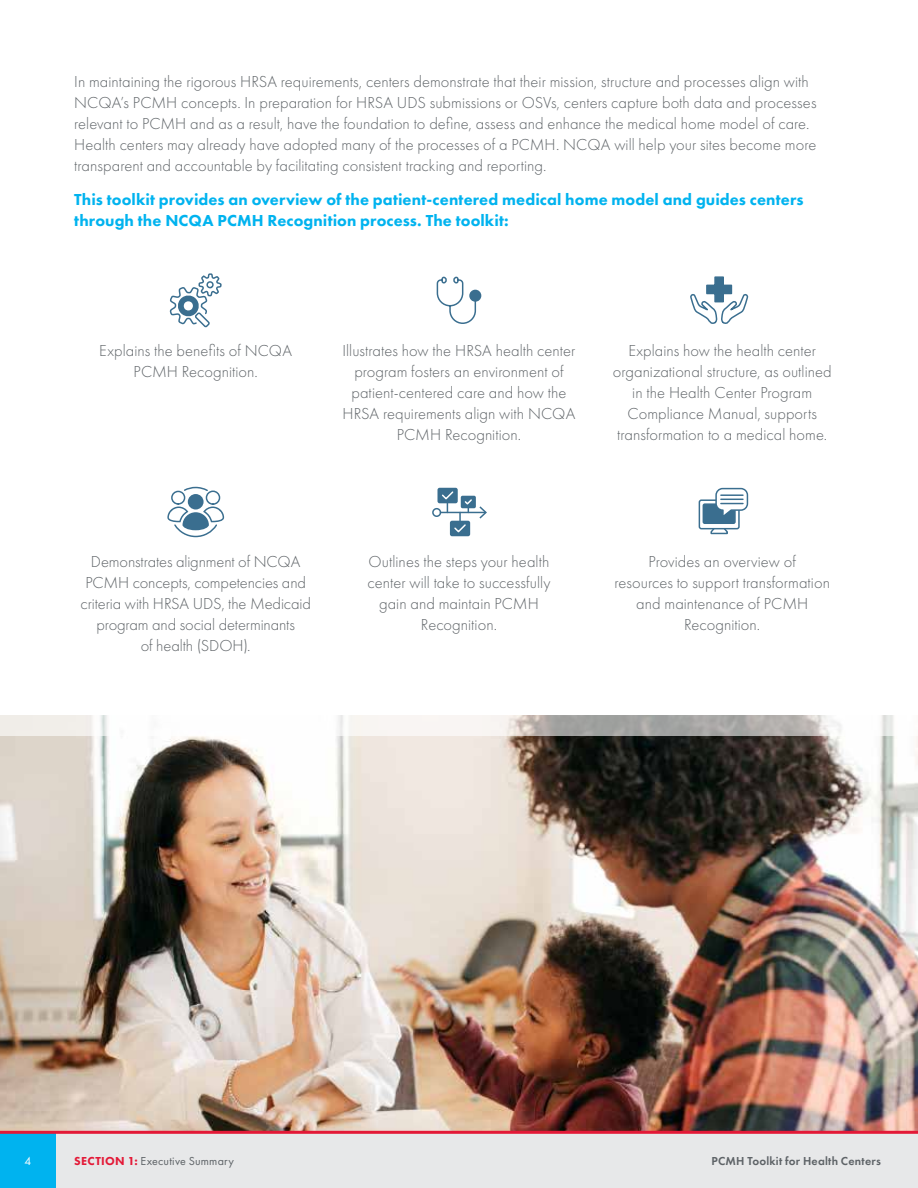
<style>
.page{position:relative;width:918px;height:1188px;background:#fff}
.page>*{position:absolute;margin:0;border:0;box-sizing:border-box;transform-origin:0 0}
.t1{font:300 16.5px/21px "Futura PT";color:#5e6367;text-align:center}
.t2{font:800 16.5px/21px "Futura PT";letter-spacing:.005em;color:#00b3ef}
.t3{font:600 12px "Futura PT";letter-spacing:.02em;color:#5e6367}
.t4{font:12px "Futura PT";letter-spacing:.015em;color:#5e6367}
.t5{font:12px "Futura PT";color:#fff}
.s1{font-weight:800;color:#e31937}
</style>
<div class="page">
<img style="left:0;top:736px;width:918px;height:395px">
<svg style="left:0;top:715px;width:894px;height:21px"></svg>
<svg style="left:170px;top:273px;width:52px;height:54px"></svg>
<svg style="left:437px;top:277px;width:40px;height:47px"></svg>
<div style="left:470px;top:290px;width:11px;height:11px;background:#3a6e8f;border-radius:50%"></div>
<div style="left:469px;top:290px;width:12px;height:12px;border:1px solid #3a6e8f;border-radius:50%"></div>
<svg style="left:690px;top:276px;width:58px;height:48px"></svg>
<svg style="left:167px;top:487px;width:57px;height:50px"></svg>
<div style="left:437px;top:488px;width:21px;height:15px;border:1px solid #3a6e8f"></div>
<div style="left:450px;top:521px;width:20px;height:15px;border:1px solid #3a6e8f"></div>
<svg style="left:432px;top:490px;width:55px;height:44px"></svg>
<svg style="left:699px;top:488px;width:49px;height:46px"></svg>
<div style="left:56px;top:1132px;width:862px;height:56px;background:#e7e8e9"></div>
<div style="left:0;top:1132px;width:56px;height:56px;background:#00b3ef"></div>
<hr style="left:0;top:1131px;width:918px;height:3px;background:#e31937">
<p class="t1" style="left:74px;top:71px;width:744px;text-align:left">In maintaining the rigorous HRSA requirements, centers demonstrate that their mission, structure and processes align with NCQA’s PCMH concepts. In preparation for HRSA UDS submissions or OSVs, centers capture both data and processes relevant to PCMH and as a result, have the foundation to define, assess and enhance the medical home model of care.<br>Health centers may already have adopted many of the processes of a PCMH. NCQA will help your sites become more transparent and accountable by facilitating consistent tracking and reporting.</p>
<p class="t2" style="left:74px;top:189px;width:731px">This toolkit provides an overview of the patient-centered medical home model and guides centers through the NCQA PCMH Recognition process. The toolkit:</p>
<p class="t1" style="left:99px;top:340px;width:194px">Explains the benefits of NCQA<br>PCMH Recognition.</p>
<p class="t1" style="left:343px;top:340px;width:234px">Illustrates how the HRSA health center program fosters an environment of patient-centered care and how the<br>HRSA requirements align with NCQA<br>PCMH Recognition.</p>
<p class="t1" style="left:613px;top:340px;width:220px">Explains how the health center organizational structure, as outlined in the Health Center Program<br>Compliance Manual, supports transformation to a medical home.</p>
<p class="t1" style="left:81px;top:551px;width:232px">Demonstrates alignment of NCQA<br>PCMH concepts, competencies and criteria with HRSA UDS, the Medicaid program and social determinants<br>of health (SDOH).</p>
<p class="t1" style="left:368px;top:551px;width:184px">Outlines the steps your health center will take to successfully gain and maintain PCMH<br>Recognition.</p>
<p class="t1" style="left:614px;top:551px;width:217px">Provides an overview of<br>resources to support transformation and maintenance of PCMH<br>Recognition.</p>
<p class="t5" style="left:24px;top:1154px;width:8px">4</p>
<p class="t4" style="left:74px;top:1154px;width:161px"><span class="s1">SECTION 1:</span> Executive Summary</p>
<p class="t3" style="left:711px;top:1153px;width:171px">PCMH Toolkit for Health Centers</p>
</div>
